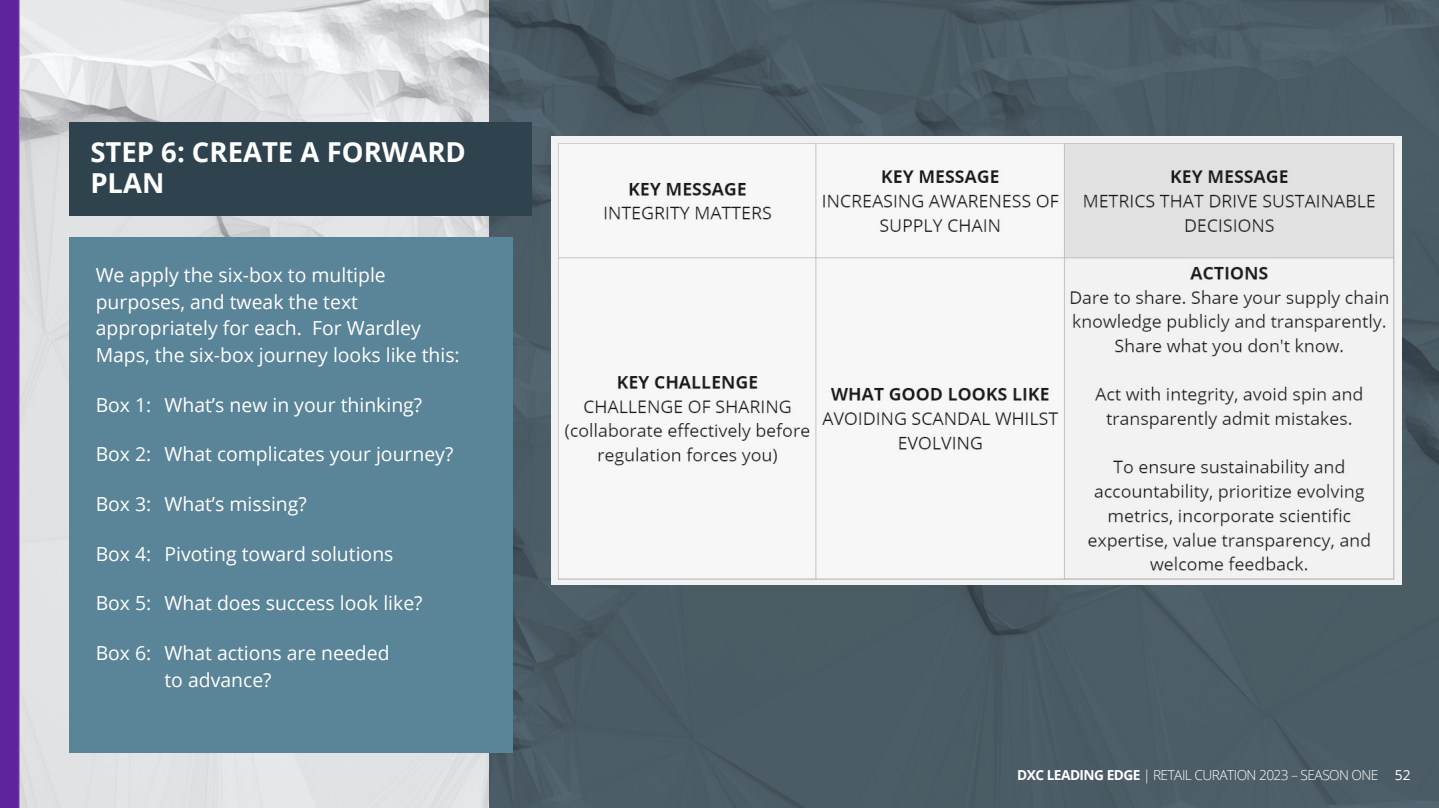
<style>
.page{position:relative;width:1439px;height:808px;background:#fff}
.page>*{position:absolute;margin:0;border:0;box-sizing:border-box;transform-origin:0 0}
.Body_text{font:700 27.5px/31.2px "Open Sans";color:#fff}
.Body_text-2{font:19.38px/26.5px "Open Sans";color:#fff}
.t1{font:300 13.75px "Open Sans";letter-spacing:-.04em;color:#fff}
.s1{font-weight:700}
.s2{font-weight:400}
</style>
<div class="page">
<img style="left:19px;top:0;width:470px;height:808px">
<div style="left:489px;top:0;width:950px;height:808px;background:#4c5c66"></div>
<div style="left:69px;top:237px;width:443px;height:516px;background:#5a8497"></div>
<img style="left:551px;top:136px;width:850px;height:449px">
<div style="left:69px;top:122px;width:462px;height:94px;background:#2e434d"></div>
<div style="left:0;top:0;width:19px;height:808px;background:#5e249e"></div>
<p class="Body_text" style="left:90px;top:136px;width:377px">STEP 6: CREATE A FORWARD<br>PLAN</p>
<p class="Body_text-2" style="left:96px;top:262px;width:366px">We apply the six-box to multiple purposes, and tweak the text appropriately for each. For Wardley Maps, the six-box journey looks like this:</p>
<p class="Body_text-2" style="left:96px;top:391px;width:328px">Box 1: What’s new in your thinking?</p>
<p class="Body_text-2" style="left:96px;top:441px;width:359px">Box 2: What complicates your journey?</p>
<p class="Body_text-2" style="left:96px;top:490px;width:213px">Box 3: What’s missing?</p>
<p class="Body_text-2" style="left:96px;top:540px;width:299px">Box 4: Pivoting toward solutions</p>
<p class="Body_text-2" style="left:96px;top:590px;width:328px">Box 5: What does success look like?</p>
<p class="Body_text-2" style="left:164px;top:639px;width:227px;text-indent:-69px">Box 6: What actions are needed to advance?</p>
<p class="t1" style="left:1017px;top:765px;width:395px"><span class="s1">DXC LEADING EDGE</span> | RETAIL CURATION 2023 – SEASON ONE <span class="s2">52</span></p>
</div>
